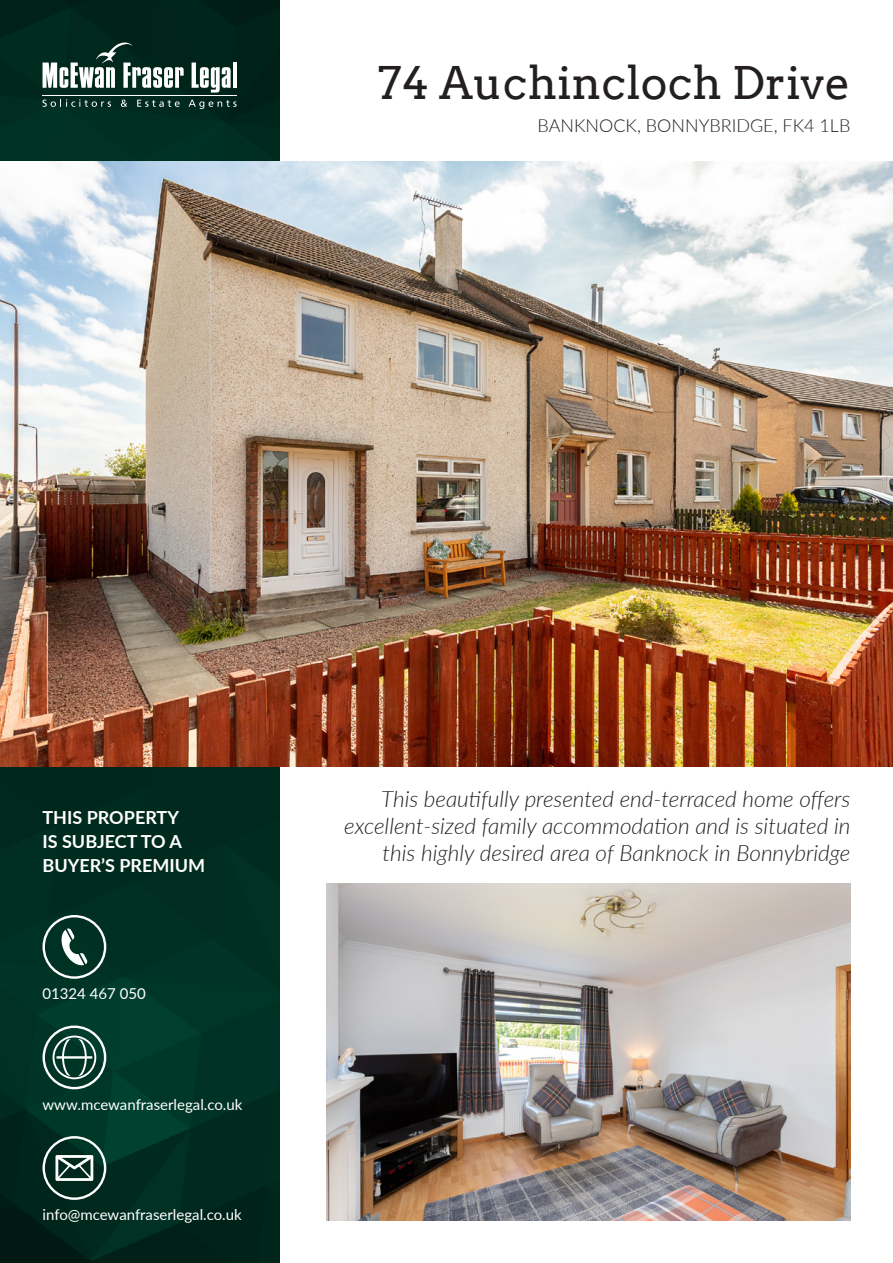
<style>
.page{position:relative;width:893px;height:1263px;background:#fff}
.page>*{position:absolute;margin:0;border:0;box-sizing:border-box;transform-origin:0 0}
.t1{font:45px "Arvo";color:#231f20}
.t2{font:italic 300 22.5px/27px "Lato";color:#231f20;text-align:right}
.t3{font:700 18px/24px "Lato";color:#fff}
.t4{font:300 18px "Lato";color:#231f20}
.t5{font:15px "Lato";color:#fff}
</style>
<div class="page">
<img style="left:0;top:0;width:279px;height:1263px">
<img style="left:0;top:162px;width:893px;height:605px">
<svg style="left:43px;top:43px;width:141px;height:45px"></svg>
<svg style="left:192px;top:63px;width:39px;height:30px"></svg>
<hr style="left:233px;top:63px;width:4px;height:25px;background:#fff">
<hr style="left:43px;top:95px;width:194px;height:1px;background:#fff">
<svg style="left:43px;top:99px;width:68px;height:8px"></svg>
<svg style="left:121px;top:100px;width:6px;height:7px"></svg>
<svg style="left:137px;top:100px;width:43px;height:7px"></svg>
<svg style="left:189px;top:100px;width:48px;height:9px"></svg>
<img style="left:326px;top:883px;width:524px;height:337px">
<svg style="left:43px;top:915px;width:63px;height:64px;background:#335a4f"></svg>
<svg style="left:43px;top:1025px;width:63px;height:64px;background:#3a6559"></svg>
<svg style="left:43px;top:1136px;width:63px;height:64px;background:#3a5b52"></svg>
<h1 class="t1" style="left:378px;top:55px;width:474px">74 Auchincloch Drive</h1>
<p class="t4" style="left:538px;top:113px;width:314px">BANKNOCK, BONNYBRIDGE, FK4 1LB</p>
<p class="t3" style="left:43px;top:805px;width:164px">THIS PROPERTY<br>IS SUBJECT TO A<br>BUYER’S PREMIUM</p>
<p class="t5" style="left:43px;top:983px;width:105px">01324 467 050</p>
<p class="t5" style="left:43px;top:1094px;width:201px">www.mcewanfraserlegal.co.uk</p>
<p class="t5" style="left:43px;top:1204px;width:201px">info@mcewanfraserlegal.co.uk</p>
<p class="t2" style="left:344px;top:785px;width:508px">This beautifully presented end-terraced home offers excellent-sized family accommodation and is situated in this highly desired area of Banknock in Bonnybridge</p>
</div>
